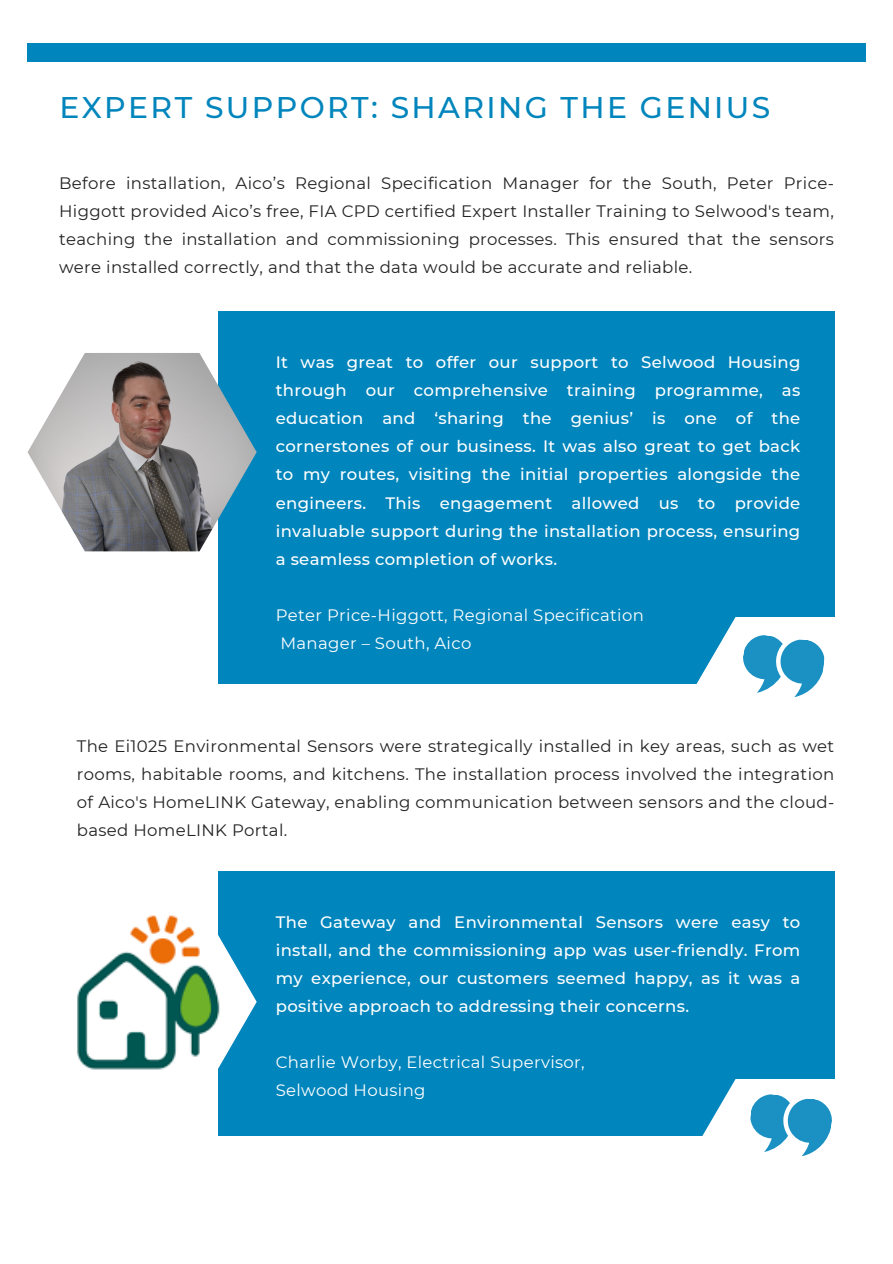
<style>
.page{position:relative;width:893px;height:1264px;background:#fff}
.page>*{position:absolute;margin:0;border:0;box-sizing:border-box;transform-origin:0 0}
.t1{font:500 29.85px "Montserrat";letter-spacing:.08em;color:#0085bc}
.t2{font:16.5px/28.2px "Montserrat";letter-spacing:.02em;color:#222;text-align:justify}
.t3{font:500 16.5px/28.2px "Montserrat";letter-spacing:.02em;color:#fff;text-align:justify}
.t4{font:16.5px "Montserrat";letter-spacing:.02em;color:#fff}
</style>
<div class="page">
<div style="left:28px;top:43px;width:837px;height:18px;background:#0085bc"></div>
<div style="left:218px;top:312px;width:616px;height:371px;background:#0085bc"></div>
<img style="left:28px;top:353px;width:229px;height:198px">
<svg style="left:675px;top:617px;width:159px;height:80px"></svg>
<div style="left:218px;top:871px;width:616px;height:264px;background:#0085bc"></div>
<img style="left:77px;top:915px;width:180px;height:155px">
<svg style="left:675px;top:1078px;width:160px;height:78px"></svg>
<p class="t1" style="left:59px;top:89px;width:712px">EXPERT SUPPORT: SHARING THE GENIUS</p>
<h1 class="t2" style="left:59px;top:169px;width:776px">Before installation, Aico’s Regional Specification Manager for the South, Peter Price-Higgott provided Aico’s free, FIA CPD certified Expert Installer Training to Selwood's team, teaching the installation and commissioning processes. This ensured that the sensors were installed correctly, and that the data would be accurate and reliable.</h1>
<p class="t3" style="left:276px;top:348px;width:526px">It was great to offer our support to Selwood Housing through our comprehensive training programme, as education and ‘sharing the genius’ is one of the cornerstones of our business. It was also great to get back to my routes, visiting the initial properties alongside the engineers. This engagement allowed us to provide invaluable support during the installation process, ensuring a seamless completion of works.</p>
<h2 class="t4" style="left:276px;top:605px;width:369px">Peter Price-Higgott, Regional Specification</h2>
<p class="t4" style="left:280px;top:633px;width:192px">Manager – South, Aico</p>
<p class="t2" style="left:77px;top:731px;width:758px">The Ei1025 Environmental Sensors were strategically installed in key areas, such as wet rooms, habitable rooms, and kitchens. The installation process involved the integration of Aico's HomeLINK Gateway, enabling communication between sensors and the cloud&shy;based HomeLINK Portal.</p>
<p class="t3" style="left:276px;top:907px;width:526px">The Gateway and Environmental Sensors were easy to install, and the commissioning app was user-friendly. From my experience, our customers seemed happy, as it was a positive approach to addressing their concerns.</p>
<p class="t4" style="left:276px;top:1052px;width:310px">Charlie Worby, Electrical Supervisor,</p>
<h2 class="t4" style="left:276px;top:1080px;width:151px">Selwood Housing</h2>
</div>
